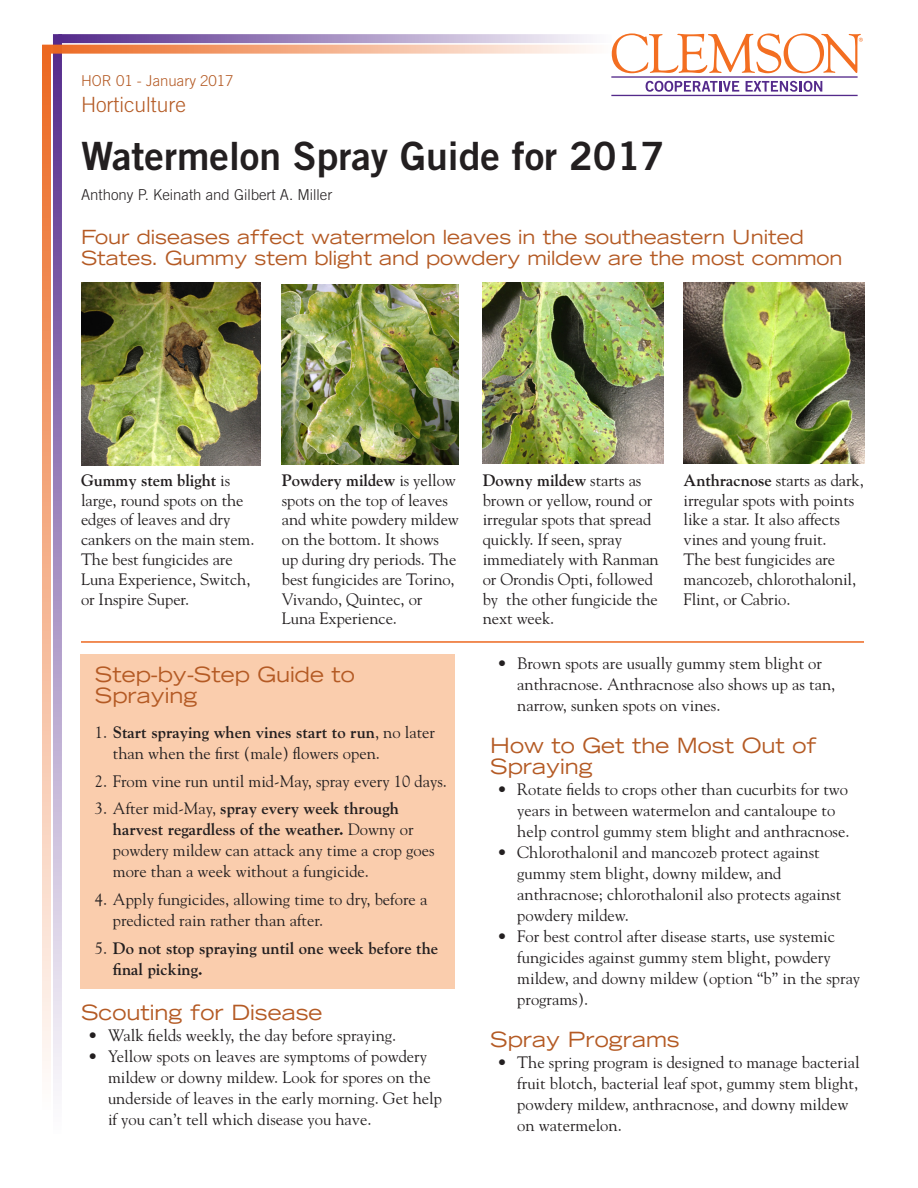
<style>
.page{position:relative;width:918px;height:1188px;background:#fff}
.page>*{position:absolute;margin:0;border:0;box-sizing:border-box;transform-origin:0 0}
.t1{font:39px "Trade Gothic LT Std Bd 2";color:#231f20}
.copy{font:expanded 21px/21px "Trade Gothic LT Std";color:#b45a24}
.t2{font:300 21px "Trade Gothic LT Std";color:#b45a24}
.copy-2{font:expanded 19.5px/21px "Trade Gothic LT Std";color:#b45a24}
.copy-3{font:16.5px/19.8px "Goudy";color:#231f20}
.copy-4{font:700 16.5px/21px "Goudy";color:#231f20}
.copy-5{font:300 15px "Trade Gothic LT Std";color:#231f20}
.copy-6{font:300 15px "Trade Gothic LT Std";color:#b45a24}
.s1{font-weight:700}
.s2{font-weight:400}
</style>
<div class="page">
<div style="left:80px;top:654px;width:375px;height:334px;background:#facdad"></div>
<svg style="left:53px;top:34px;width:9px;height:1057px"></svg>
<svg style="left:58px;top:34px;width:533px;height:9px"></svg>
<svg style="left:42px;top:54px;width:9px;height:1015px"></svg>
<svg style="left:42px;top:45px;width:570px;height:9px"></svg>
<svg style="left:646px;top:81px;width:93px;height:11px"></svg>
<svg style="left:746px;top:81px;width:76px;height:11px"></svg>
<hr style="left:611px;top:95px;width:247px;height:1px;background:#542a8b">
<hr style="left:611px;top:76px;width:247px;height:2px;background:#542a8b">
<svg style="left:612px;top:33px;width:251px;height:40px"></svg>
<hr style="left:81px;top:641px;width:783px;height:2px;background:#ec6820">
<img style="left:684px;top:283px;width:180px;height:180px">
<img style="left:483px;top:283px;width:181px;height:181px">
<img style="left:81px;top:283px;width:179px;height:182px">
<img style="left:282px;top:284px;width:177px;height:181px">
<p class="copy-6" style="left:81px;top:72px;width:154px">HOR 01 - January 2017</p>
<p class="t2" style="left:81px;top:92px;width:106px">Horticulture</p>
<p class="t1" style="left:81px;top:131px;width:585px">Watermelon Spray Guide for 2017</p>
<p class="copy-5" style="left:81px;top:186px;width:253px">Anthony P. Keinath and Gilbert A. Miller</p>
<p class="copy-2" style="left:81px;top:226px;width:763px">Four diseases affect watermelon leaves in the southeastern United<br>States. Gummy stem blight and powdery mildew are the most common</p>
<p class="copy-3" style="left:81px;top:470px;width:175px"><span class="s1">Gummy stem blight</span> is large, round spots on the edges of leaves and dry cankers on the main stem.<br>The best fungicides are<br>Luna Experience, Switch, or Inspire Super.</p>
<p class="copy-3" style="left:282px;top:470px;width:179px"><span class="s1">Powdery mildew</span> is yellow spots on the top of leaves and white powdery mildew on the bottom. It shows up during dry periods. The best fungicides are Torino,<br>Vivando, Quintec, or<br>Luna Experience.</p>
<p class="copy-3" style="left:483px;top:470px;width:178px"><span class="s1">Downy mildew</span> starts as brown or yellow, round or irregular spots that spread quickly. If seen, spray immediately with Ranman or Orondis Opti, followed by the other fungicide the next week.</p>
<p class="copy-3" style="left:684px;top:470px;width:182px"><span class="s1">Anthracnose</span> starts as dark, irregular spots with points like a star. It also affects vines and young fruit.<br>The best fungicides are mancozeb, chlorothalonil,<br>Flint, or Cabrio.</p>
<p class="copy" style="left:95px;top:664px;width:262px">Step-by-Step Guide to<br>Spraying</p>
<p class="copy-3" style="left:113px;top:721px;width:324px;line-height:21px;text-indent:-18px">1. <span class="s1">Start spraying when vines start to run</span>, no later than when the first (male) flowers open.</p>
<p class="copy-3" style="left:95px;top:771px;width:354px">2. From vine run until mid-May, spray every 10 days.</p>
<p class="copy-3" style="left:113px;top:798px;width:323px;line-height:21px;text-indent:-18px">3. After mid-May, <span class="s1">spray every week through harvest regardless of the weather.</span> Downy or powdery mildew can attack any time a crop goes more than a week without a fungicide.</p>
<p class="copy-3" style="left:113px;top:888px;width:316px;line-height:21px;text-indent:-18px">4. Apply fungicides, allowing time to dry, before a predicted rain rather than after.</p>
<p class="copy-4" style="left:113px;top:937px;width:327px;text-indent:-18px"><span class="s2">5.</span> Do not stop spraying until one week before the final picking.</p>
<p class="copy" style="left:81px;top:1001px;width:243px">Scouting for Disease</p>
<p class="copy-3" style="left:88px;top:1025px;width:310px">• Walk fields weekly, the day before spraying.</p>
<p class="copy-3" style="left:108px;top:1045px;width:336px;line-height:21px;text-indent:-20px">• Yellow spots on leaves are symptoms of powdery mildew or downy mildew. Look for spores on the underside of leaves in the early morning. Get help if you can’t tell which disease you have.</p>
<p class="copy-3" style="left:517px;top:653px;width:320px;line-height:21px;text-indent:-20px">• Brown spots are usually gummy stem blight or anthracnose. Anthracnose also shows up as tan, narrow, sunken spots on vines.</p>
<p class="copy" style="left:490px;top:735px;width:328px">How to Get the Most Out of<br>Spraying</p>
<p class="copy-3" style="left:517px;top:779px;width:334px;line-height:21px;text-indent:-20px">• Rotate fields to crops other than cucurbits for two years in between watermelon and cantaloupe to help control gummy stem blight and anthracnose.</p>
<p class="copy-3" style="left:517px;top:842px;width:325px;line-height:21px;text-indent:-20px">• Chlorothalonil and mancozeb protect against gummy stem blight, downy mildew, and anthracnose; chlorothalonil also protects against powdery mildew.</p>
<p class="copy-3" style="left:517px;top:926px;width:345px;line-height:21px;text-indent:-20px">• For best control after disease starts, use systemic fungicides against gummy stem blight, powdery mildew, and downy mildew (option “b” in the spray programs).</p>
<p class="copy" style="left:490px;top:1029px;width:191px">Spray Programs</p>
<p class="copy-3" style="left:517px;top:1052px;width:344px;line-height:21px;text-indent:-20px">• The spring program is designed to manage bacterial fruit blotch, bacterial leaf spot, gummy stem blight, powdery mildew, anthracnose, and downy mildew on watermelon.</p>
</div>
